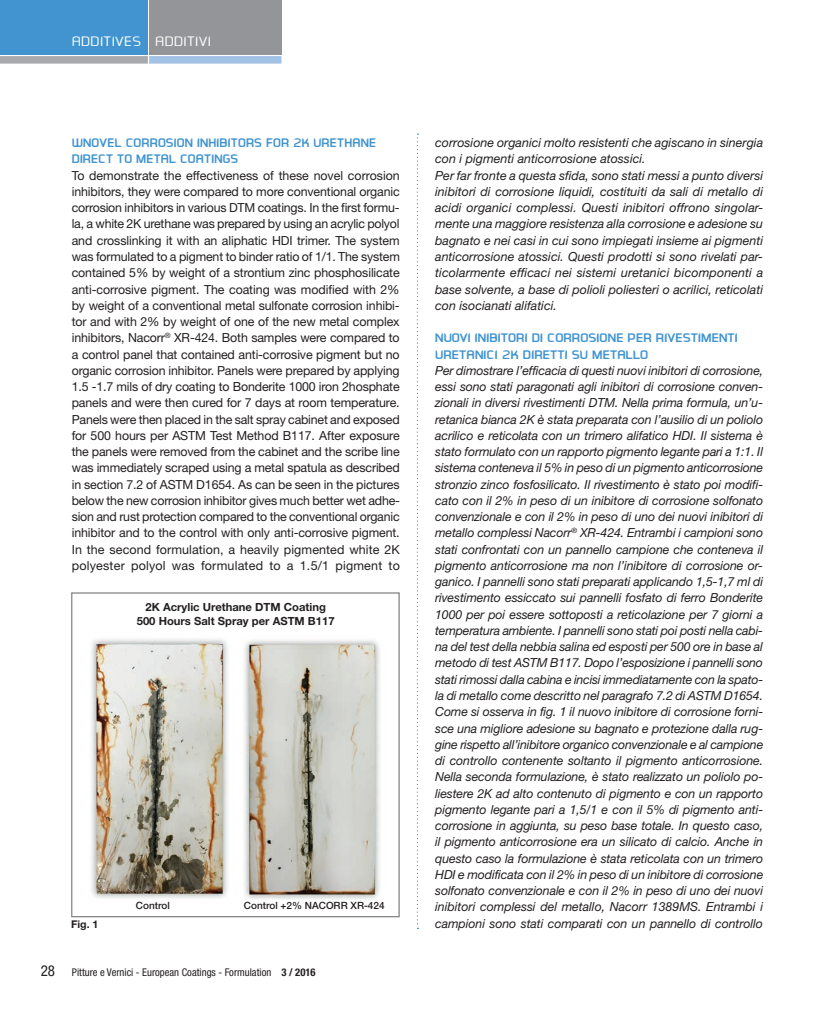
<style>
.page{position:relative;width:833px;height:1011px;background:#fff}
.page>*{position:absolute;margin:0;border:0;box-sizing:border-box;transform-origin:0 0}
.t1{font:13.75px "Ea Designer";letter-spacing:.025em;color:#fff}
.t2{font:italic 12.5px/16.2px "Helvetica Neue";color:#231f20}
.t3{font:12.5px/16.2px "Helvetica Neue";letter-spacing:.015em;color:#231f20;text-align:justify}
.t4{font:700 12.5px/16.2px "Ea Designer";color:#4194d0}
.t5{font:700 11.25px/13.8px "Helvetica Neue";color:#231f20;text-align:center}
.t6{font:condensed 10.62px "Helvetica Neue";color:#231f20}
.t7{font:700 10.62px "Helvetica Neue";color:#231f20}
.t8{font:500 10px "Helvetica Neue";color:#231f20}
.s1{font-size:15px}
.s2{font-weight:700}
</style>
<div class="page">
<div style="left:149px;top:0;width:132px;height:55px;background:#939598"></div>
<div style="left:0;top:0;width:148px;height:55px;background:#4194d0"></div>
<div style="left:0;top:56px;width:148px;height:8px;background:#a8a9ad"></div>
<div style="left:149px;top:56px;width:132px;height:8px;background:#a1c1e5"></div>
<svg style="left:417px;top:133px;width:1px;height:795px"></svg>
<div style="left:71px;top:592px;width:328px;height:325px;border:1px solid #808285"></div>
<img style="left:91px;top:638px;width:289px;height:261px">
<p class="t1" style="left:72px;top:34px;width:141px">ADDITIVES ADDITIVI</p>
<p class="t4" style="left:72px;top:135px;width:306px">WNOVEL CORROSION INHIBITORS FOR 2K URETHANE<br>DIRECT TO METAL COATINGS</p>
<p class="t3" style="left:72px;top:167px;width:330px">To demonstrate the effectiveness of these novel corrosion inhibitors, they were compared to more conventional organic corrosion inhibitors in various DTM coatings. In the first formu&shy;la, a white 2K urethane was prepared by using an acrylic polyol and crosslinking it with an aliphatic HDI trimer. The system was formulated to a pigment to binder ratio of 1/1. The system contained 5% by weight of a strontium zinc phosphosilicate anti-corrosive pigment. The coating was modified with 2% by weight of a conventional metal sulfonate corrosion inhibi&shy;tor and with 2% by weight of one of the new metal complex inhibitors, Nacorr<sup>®</sup> XR-424. Both samples were compared to a control panel that contained anti-corrosive pigment but no organic corrosion inhibitor. Panels were prepared by applying 1.5 -1.7 mils of dry coating to Bonderite 1000 iron 2hosphate panels and were then cured for 7 days at room temperature.<br>Panels were then placed in the salt spray cabinet and exposed for 500 hours per ASTM Test Method B117. After exposure the panels were removed from the cabinet and the scribe line was immediately scraped using a metal spatula as described in section 7.2 of ASTM D1654. As can be seen in the pictures below the new corrosion inhibitor gives much better wet adhe&shy;sion and rust protection compared to the conventional organic inhibitor and to the control with only anti-corrosive pigment.<br>In the second formulation, a heavily pigmented white 2K polyester polyol was formulated to a 1.5/1 pigment to</p>
<p class="t5" style="left:137px;top:600px;width:199px">2K Acrylic Urethane DTM Coating<br>500 Hours Salt Spray per ASTM B117</p>
<p class="t7" style="left:71px;top:917px;width:29px">Fig. 1</p>
<p class="t8" style="left:136px;top:899px;width:35px">Control</p>
<p class="t8" style="left:244px;top:899px;width:142px">Control +2% NACORR XR-424</p>
<p class="t6" style="left:41px;top:965px;width:276px"><span class="s1">28</span> Pitture e Vernici - European Coatings - Formulation <span class="s2">3 / 2016</span></p>
<p class="t2" style="left:435px;top:134px;width:329px">corrosione organici molto resistenti che agiscano in sinergia con i pigmenti anticorrosione atossici.<br>Per far fronte a questa sfida, sono stati messi a punto diversi inibitori di corrosione liquidi, costituiti da sali di metallo di acidi organici complessi. Questi inibitori offrono singolar&shy;mente una maggiore resistenza alla corrosione e adesione su bagnato e nei casi in cui sono impiegati insieme ai pigmenti anticorrosione atossici. Questi prodotti si sono rivelati par&shy;ticolarmente efficaci nei sistemi uretanici bicomponenti a base solvente, a base di polioli poliesteri o acrilici, reticolati con isocianati alifatici.</p>
<p class="t4" style="left:435px;top:330px;width:304px">NUOVI INIBITORI DI CORROSIONE PER RIVESTIMENTI<br>URETANICI 2K DIRETTI SU METALLO</p>
<p class="t2" style="left:435px;top:362px;width:329px;text-align:justify">Per dimostrare l’efficacia di questi nuovi inibitori di corrosione, essi sono stati paragonati agli inibitori di corrosione conven&shy;zionali in diversi rivestimenti DTM. Nella prima formula, un’u&shy;retanica bianca 2K è stata preparata con l’ausilio di un poliolo acrilico e reticolata con un trimero alifatico HDI. Il sistema è stato formulato con un rapporto pigmento legante pari a 1:1. Il sistema conteneva il 5% in peso di un pigmento anticorrosione stronzio zinco fosfosilicato. Il rivestimento è stato poi modifi&shy;cato con il 2% in peso di un inibitore di corrosione solfonato convenzionale e con il 2% in peso di uno dei nuovi inibitori di metallo complessi Nacorr<sup>®</sup> XR-424. Entrambi i campioni sono stati confrontati con un pannello campione che conteneva il pigmento anticorrosione ma non l’inibitore di corrosione or&shy;ganico. I pannelli sono stati preparati applicando 1,5-1,7 ml di rivestimento essiccato sui pannelli fosfato di ferro Bonderite 1000 per poi essere sottoposti a reticolazione per 7 giorni a temperatura ambiente. I pannelli sono stati poi posti nella cabi&shy;na del test della nebbia salina ed esposti per 500 ore in base al metodo di test ASTM B117. Dopo l’esposizione i pannelli sono stati rimossi dalla cabina e incisi immediatamente con la spato&shy;la di metallo come descritto nel paragrafo 7.2 di ASTM D1654.<br>Come si osserva in fig. 1 il nuovo inibitore di corrosione forni&shy;sce una migliore adesione su bagnato e protezione dalla rug&shy;gine rispetto all’inibitore organico convenzionale e al campione di controllo contenente soltanto il pigmento anticorrosione.<br>Nella seconda formulazione, è stato realizzato un poliolo po&shy;liestere 2K ad alto contenuto di pigmento e con un rapporto pigmento legante pari a 1,5/1 e con il 5% di pigmento anti&shy;corrosione in aggiunta, su peso base totale. In questo caso, il pigmento anticorrosione era un silicato di calcio. Anche in questo caso la formulazione è stata reticolata con un trimero HDI e modificata con il 2% in peso di un inibitore di corrosione solfonato convenzionale e con il 2% in peso di uno dei nuovi inibitori complessi del metallo, Nacorr 1389MS. Entrambi i campioni sono stati comparati con un pannello di controllo</p>
</div>
